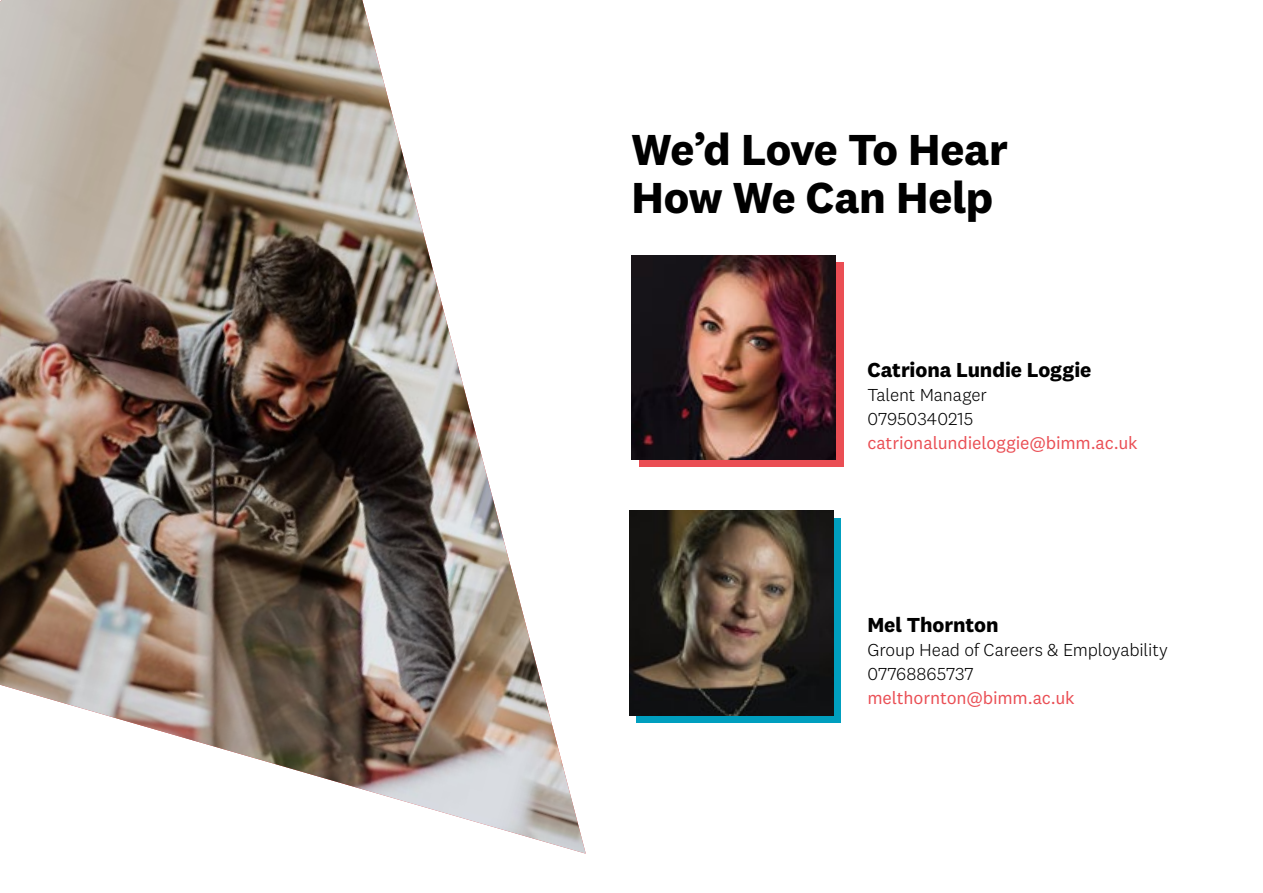
<style>
.page{position:relative;width:1263px;height:893px;background:#fff}
.page>*{position:absolute;margin:0;border:0;box-sizing:border-box;transform-origin:0 0}
.t1{font:700 45px/48px "National 2";letter-spacing:-.01em;color:#000}
.t2{font:700 21px "National 2";letter-spacing:-.005em;color:#000}
.t3{font:300 18px/24px "National 2";letter-spacing:-.005em;color:#000}
.t4{font:18px "National 2";letter-spacing:-.01em;color:#ea4e54}
</style>
<div class="page">
<svg style="left:637px;top:518px;width:204px;height:204px;background:#028ca8"></svg>
<div style="left:639px;top:263px;width:204px;height:204px;background:#ea4e54"></div>
<img style="left:0;top:0;width:586px;height:854px">
<img style="left:631px;top:255px;width:205px;height:204px">
<img style="left:629px;top:511px;width:204px;height:204px">
<h1 class="t1" style="left:631px;top:125px;width:378px">We’d Love To Hear<br>How We Can Help</h1>
<p class="t2" style="left:867px;top:356px;width:225px">Catriona Lundie Loggie</p>
<p class="t3" style="left:867px;top:382px;width:121px">Talent Manager<br>07950340215</p>
<p class="t4" style="left:867px;top:432px;width:272px">catrionalundieloggie@bimm.ac.uk</p>
<p class="t2" style="left:867px;top:612px;width:133px">Mel Thornton</p>
<p class="t3" style="left:867px;top:638px;width:302px">Group Head of Careers &amp; Employability<br>07768865737</p>
<p class="t4" style="left:867px;top:687px;width:209px">melthornton@bimm.ac.uk</p>
</div>
